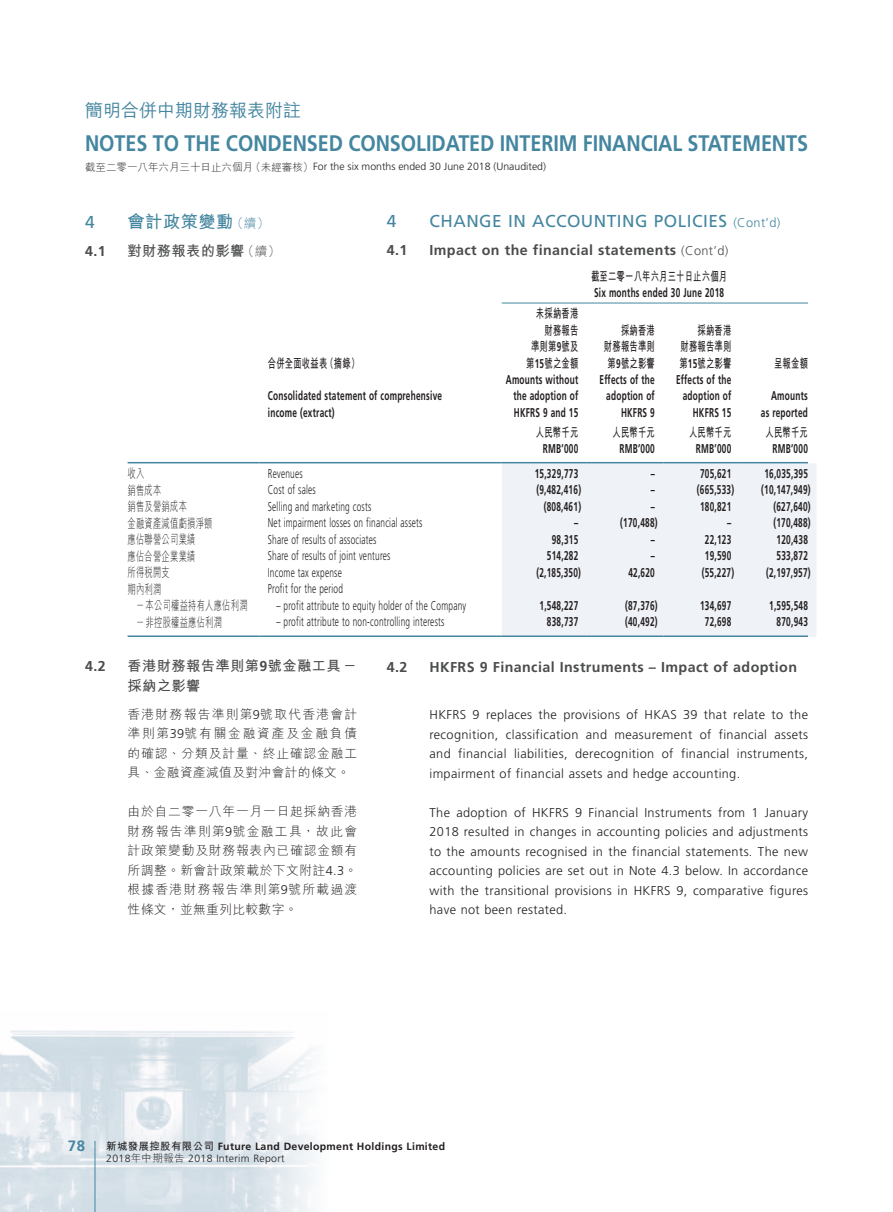
<style>
.page{position:relative;width:893px;height:1212px;background:#fff}
.page>*{position:absolute;margin:0;border:0;box-sizing:border-box;transform-origin:0 0}
.t1{font:700 22.5px "Frutiger LT Std";letter-spacing:-.005em;color:#4486a0;scale:.88 1}
.t2{font:500 18px "M Hei HK";color:#4486a0}
.t3{font:17.25px "Frutiger LT Std";color:#4486a0}
.t4{font:700 17.25px "M Hei HK";letter-spacing:.03em;color:#4486a0}
.t5{font:700 15px "Frutiger LT Std";color:#4486a0}
.t6{font:700 14.25px "Frutiger LT Std";letter-spacing:.03em;color:#4b4c4d}
.t7{font:700 14.25px/19.5px "M Hei HK";letter-spacing:.03em;color:#4b4c4d}
.t8{font:300 12.75px/19.5px "Frutiger LT Std";letter-spacing:.03em;color:#231f20;text-align:justify}
.t9{font:700 12.75px/16.5px "Frutiger LT Std";letter-spacing:.03em;color:#231f20;text-align:right;scale:.65 1}
.t10{font:300 12.75px "Frutiger LT Std";letter-spacing:.03em;color:#231f20;scale:.65 1}
.t11{font:300 12.75px/19.5px "M Hei HK";letter-spacing:.03em;color:#231f20;text-align:justify}
.t12{font:700 12.75px/16.5px "M Hei HK";letter-spacing:.03em;color:#231f20;text-align:justify;scale:.65 1}
.t13{font:300 12.75px "M Hei HK";letter-spacing:.03em;color:#231f20;scale:.65 1}
.t14{font:300 12.75px "Frutiger LT Std";color:#4486a0}
.t15{font:700 10.5px/12px "Frutiger LT Std";letter-spacing:.03em;color:#231f20}
.t16{font:300 10.5px "Frutiger LT Std";color:#231f20}
.s1{font-family:"M Hei HK"}
.s2{font-weight:300;font-size:12.75px}
.s3{font-family:"Frutiger LT Std"}
.s4{font-weight:300}
.s5{font-family:"M Hei HK";font-weight:300}
</style>
<div class="page">
<img style="left:0;top:1030px;width:315px;height:182px">
<hr style="left:95px;top:1141px;width:1px;height:71px;background:#4486a0">
<div style="left:502px;top:463px;width:314px;height:174px;background:#eff2f6"></div>
<hr style="left:502px;top:303px;width:306px;height:1px;background:#4486a0">
<hr style="left:128px;top:462px;width:131px;height:1px;background:#4486a0">
<hr style="left:259px;top:462px;width:243px;height:1px;background:#4486a0">
<hr style="left:502px;top:462px;width:85px;height:1px;background:#4486a0">
<hr style="left:587px;top:462px;width:76px;height:1px;background:#4486a0">
<hr style="left:663px;top:462px;width:77px;height:1px;background:#4486a0">
<hr style="left:740px;top:462px;width:68px;height:1px;background:#4486a0">
<hr style="left:128px;top:635px;width:131px;height:2px;background:#4486a0">
<hr style="left:259px;top:635px;width:243px;height:2px;background:#4486a0">
<hr style="left:502px;top:635px;width:85px;height:2px;background:#4486a0">
<hr style="left:587px;top:635px;width:76px;height:2px;background:#4486a0">
<hr style="left:663px;top:635px;width:77px;height:2px;background:#4486a0">
<hr style="left:740px;top:635px;width:68px;height:2px;background:#4486a0">
<h2 class="t2" style="left:85px;top:97px;width:217px">簡明合併中期財務報表附註</h2>
<h1 class="t1" style="left:85px;top:130px;width:823px">NOTES TO THE CONDENSED CONSOLIDATED INTERIM FINANCIAL STATEMENTS</h1>
<p class="t16" style="left:85px;top:161px;width:462px"><span class="s1">截至二零一八年六月三十日止六個月（未經審核）</span>For the six months ended 30 June 2018 (Unaudited)</p>
<h3 class="t3" style="left:85px;top:212px;width:11px">4</h3>
<h3 class="t4" style="left:128px;top:209px;width:144px">會計政策變動<span class="s2">（續）</span></h3>
<p class="t6" style="left:85px;top:243px;width:22px">4.1</p>
<p class="t7" style="left:128px;top:240px;width:154px">對財務報表的影響<span class="s2">（續）</span></p>
<p class="t12" style="left:268px;top:354px;width:142px">合併全面收益表（摘錄）</p>
<h3 class="t3" style="left:387px;top:211px;width:11px">4</h3>
<h3 class="t3" style="left:429px;top:211px;width:24px">CHANGE</h3>
<h3 class="t3" style="left:508px;top:211px;width:37px">IN ACCOUNTING</h3>
<h3 class="t3" style="left:654px;top:211px;width:10px">POLICIES</h3>
<p class="t14" style="left:733px;top:215px;width:49px">(Cont’d)</p>
<p class="t6" style="left:387px;top:242px;width:22px">4.1</p>
<p class="t6" style="left:429px;top:242px;width:300px">Impact on the financial statements <span class="s2">(Cont’d)</span></p>
<p class="t12" style="left:591px;top:267px;width:211px">截至二零一八年六月三十日止六個月</p>
<p class="t9" style="left:594px;top:284px;width:202px">Six months ended 30 June 2018</p>
<p class="t12" style="left:526px;top:304px;width:82px;text-align:right">未採納香港財務報告<br>準則第<span class="s3">9</span>號及第<span class="s3">15</span>號之金額</p>
<p class="t12" style="left:604px;top:321px;width:80px;text-indent:17px">採納香港財務報告準則第<span class="s3">9</span>號之影響</p>
<p class="t12" style="left:679px;top:321px;width:82px;text-indent:18px">採納香港財務報告準則第<span class="s3">15</span>號之影響</p>
<p class="t12" style="left:774px;top:354px;width:54px">呈報金額</p>
<p class="t9" style="left:268px;top:388px;width:270px;text-align:left">Consolidated statement of comprehensive income (extract)</p>
<p class="t9" style="left:513px;top:371px;width:101px;text-align:justify;text-indent:-8px">Amounts without the adoption of HKFRS 9 and 15</p>
<p class="t9" style="left:599px;top:371px;width:87px">Effects of the adoption of<br>HKFRS 9</p>
<p class="t9" style="left:676px;top:371px;width:87px">Effects of the adoption of<br>HKFRS 15</p>
<p class="t9" style="left:761px;top:388px;width:74px">Amounts as reported</p>
<p class="t12" style="left:536px;top:423px;width:67px">人民幣千元</p>
<p class="t12" style="left:612px;top:423px;width:67px">人民幣千元</p>
<p class="t12" style="left:689px;top:423px;width:67px">人民幣千元</p>
<p class="t12" style="left:766px;top:423px;width:67px">人民幣千元</p>
<p class="t9" style="left:543px;top:440px;width:56px">RMB’000</p>
<p class="t9" style="left:619px;top:440px;width:56px">RMB’000</p>
<p class="t9" style="left:696px;top:440px;width:56px">RMB’000</p>
<p class="t9" style="left:772px;top:440px;width:56px">RMB’000</p>
<p class="t13" style="left:128px;top:465px;width:27px">收入</p>
<p class="t10" style="left:268px;top:466px;width:55px">Revenues</p>
<p class="t9" style="left:535px;top:465px;width:69px">15,329,773</p>
<p class="t9" style="left:651px;top:465px;width:8px">–</p>
<p class="t9" style="left:700px;top:465px;width:50px">705,621</p>
<p class="t9" style="left:764px;top:465px;width:69px">16,035,395</p>
<p class="t13" style="left:128px;top:481px;width:54px">銷售成本</p>
<p class="t10" style="left:268px;top:483px;width:75px">Cost of sales</p>
<p class="t9" style="left:536px;top:482px;width:70px">(9,482,416)</p>
<p class="t9" style="left:651px;top:482px;width:8px">–</p>
<p class="t9" style="left:697px;top:482px;width:59px">(665,533)</p>
<p class="t9" style="left:761px;top:482px;width:78px">(10,147,949)</p>
<p class="t13" style="left:128px;top:498px;width:93px">銷售及營銷成本</p>
<p class="t10" style="left:268px;top:499px;width:161px">Selling and marketing costs</p>
<p class="t9" style="left:544px;top:498px;width:59px">(808,461)</p>
<p class="t9" style="left:651px;top:498px;width:8px">–</p>
<p class="t9" style="left:700px;top:498px;width:50px">180,821</p>
<p class="t9" style="left:773px;top:498px;width:59px">(627,640)</p>
<p class="t13" style="left:128px;top:514px;width:132px">金融資產減值虧損淨額</p>
<p class="t10" style="left:268px;top:516px;width:239px">Net impairment losses on financial assets</p>
<p class="t9" style="left:574px;top:515px;width:8px">–</p>
<p class="t9" style="left:620px;top:515px;width:59px">(170,488)</p>
<p class="t9" style="left:727px;top:515px;width:8px">–</p>
<p class="t9" style="left:773px;top:515px;width:59px">(170,488)</p>
<p class="t13" style="left:128px;top:531px;width:106px">應佔聯營公司業績</p>
<p class="t10" style="left:268px;top:532px;width:169px">Share of results of associates</p>
<p class="t9" style="left:552px;top:531px;width:42px">98,315</p>
<p class="t9" style="left:651px;top:531px;width:8px">–</p>
<p class="t9" style="left:705px;top:531px;width:42px">22,123</p>
<p class="t9" style="left:777px;top:531px;width:50px">120,438</p>
<p class="t13" style="left:128px;top:547px;width:106px">應佔合營企業業績</p>
<p class="t10" style="left:268px;top:549px;width:190px">Share of results of joint ventures</p>
<p class="t9" style="left:547px;top:548px;width:50px">514,282</p>
<p class="t9" style="left:651px;top:548px;width:8px">–</p>
<p class="t9" style="left:705px;top:548px;width:42px">19,590</p>
<p class="t9" style="left:777px;top:548px;width:50px">533,872</p>
<p class="t13" style="left:128px;top:564px;width:67px">所得稅開支</p>
<p class="t10" style="left:268px;top:565px;width:115px">Income tax expense</p>
<p class="t9" style="left:536px;top:564px;width:70px">(2,185,350)</p>
<p class="t9" style="left:628px;top:564px;width:42px">42,620</p>
<p class="t9" style="left:702px;top:564px;width:51px">(55,227)</p>
<p class="t9" style="left:766px;top:564px;width:70px">(2,197,957)</p>
<p class="t13" style="left:128px;top:580px;width:54px">期內利潤</p>
<p class="t10" style="left:268px;top:582px;width:117px">Profit for the period</p>
<p class="t13" style="left:136px;top:597px;width:173px">－本公司權益持有人應佔利潤</p>
<p class="t10" style="left:276px;top:598px;width:294px">– profit attribute to equity holder of the Company</p>
<p class="t9" style="left:540px;top:597px;width:61px">1,548,227</p>
<p class="t9" style="left:625px;top:597px;width:51px">(87,376)</p>
<p class="t9" style="left:700px;top:597px;width:50px">134,697</p>
<p class="t9" style="left:769px;top:597px;width:61px">1,595,548</p>
<p class="t13" style="left:136px;top:613px;width:134px">－非控股權益應佔利潤</p>
<p class="t10" style="left:276px;top:615px;width:260px">– profit attribute to non-controlling interests</p>
<p class="t9" style="left:547px;top:614px;width:50px">838,737</p>
<p class="t9" style="left:625px;top:614px;width:51px">(40,492)</p>
<p class="t9" style="left:705px;top:614px;width:42px">72,698</p>
<p class="t9" style="left:777px;top:614px;width:50px">870,943</p>
<p class="t6" style="left:387px;top:658px;width:22px">4.2</p>
<p class="t6" style="left:429px;top:658px;width:369px">HKFRS 9 Financial Instruments – Impact of adoption</p>
<p class="t8" style="left:429px;top:705px;width:380px">HKFRS 9 replaces the provisions of HKAS 39 that relate to the recognition, classification and measurement of financial assets and financial liabilities, derecognition of financial instruments, impairment of financial assets and hedge accounting.</p>
<p class="t8" style="left:429px;top:803px;width:380px">The adoption of HKFRS 9 Financial Instruments from 1 January 2018 resulted in changes in accounting policies and adjustments to the amounts recognised in the financial statements. The new accounting policies are set out in Note 4.3 below. In accordance with the transitional provisions in HKFRS 9, comparative figures have not been restated.</p>
<p class="t6" style="left:85px;top:658px;width:22px">4.2</p>
<p class="t7" style="left:128px;top:655px;width:231px">香港財務報告準則第<span class="s3">9</span>號金融工具－採納之影響</p>
<p class="t11" style="left:128px;top:704px;width:231px">香港財務報告準則第<span class="s3">9</span>號取代香港會計準則第<span class="s3">39</span>號有關金融資產及金融負債的確認、分類及計量、終止確認金融工具、金融資產減值及對沖會計的條文。</p>
<p class="t11" style="left:128px;top:801px;width:231px">由於自二零一八年一月一日起採納香港財務報告準則第<span class="s3">9</span>號金融工具，故此會計政策變動及財務報表內已確認金額有所調整。新會計政策載於下文附註<span class="s3">4.3</span>。根據香港財務報告準則第<span class="s3">9</span>號所載過渡性條文，並無重列比較數字。</p>
<p class="t5" style="left:68px;top:1137px;width:19px">78</p>
<p class="t15" style="left:106px;top:1140px;width:340px"><span class="s1">新城發展控股有限公司</span> Future Land Development Holdings Limited<br><span class="s4">2018</span><span class="s5">年中期報告</span> <span class="s4">2018 Interim Report</span></p>
</div>
